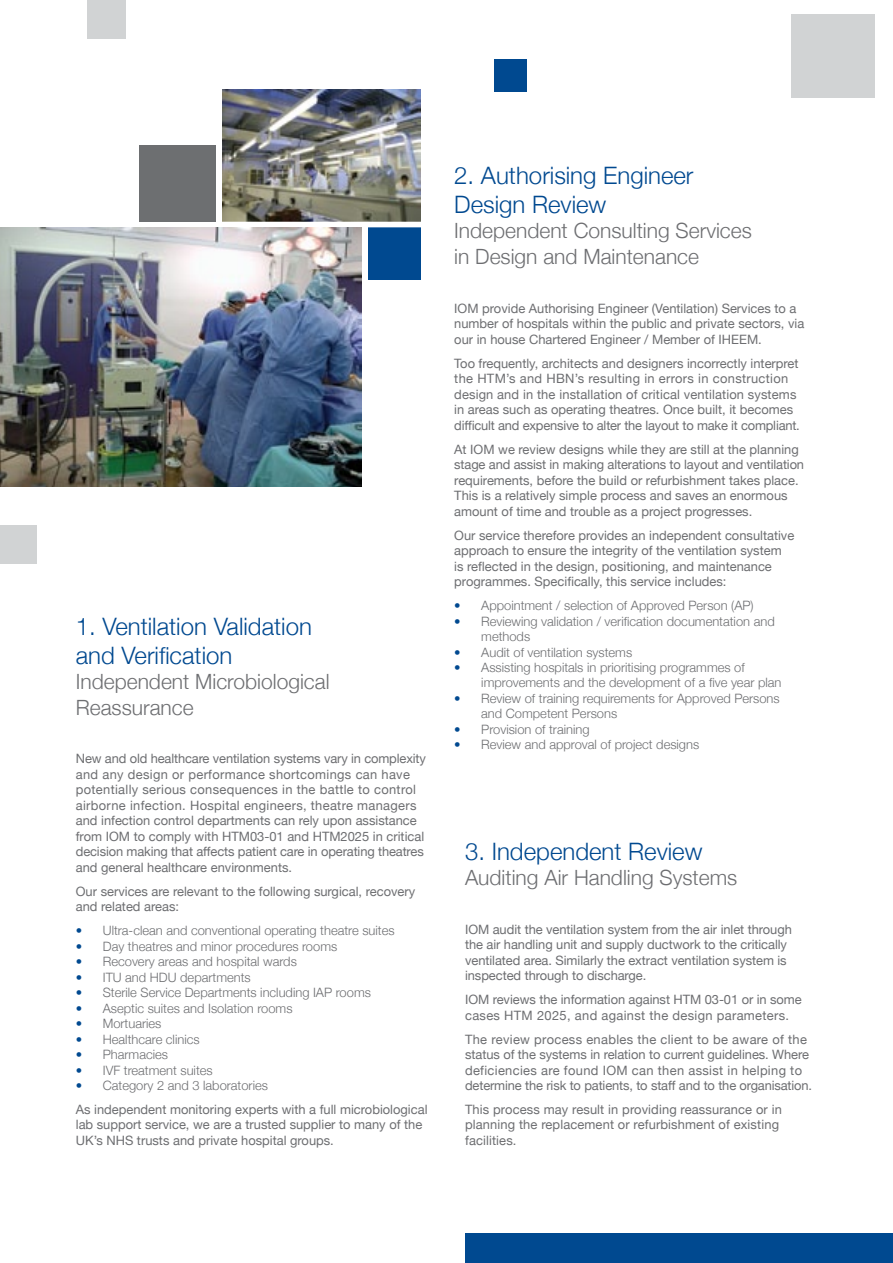
<style>
.page{position:relative;width:893px;height:1263px;background:#fff}
.page>*{position:absolute;margin:0;border:0;box-sizing:border-box;transform-origin:0 0}
.t1{font:300 24px/28.8px "Helvetica Neue";color:#004990}
.t2{font:300 21px/25.2px "Helvetica Neue";color:#6d6e71}
.t3{font:12.9px/15.5px "Helvetica Neue";color:#6d6e71}
.t4{font:300 12.9px/15.5px "Helvetica Neue";color:#6d6e71}
.s1{color:#004990}
.s2{font-weight:300;color:#004990}
.s3{font-weight:300}
</style>
<div class="page">
<img style="left:222px;top:89px;width:199px;height:133px">
<div style="left:465px;top:1233px;width:428px;height:30px;background:#004990"></div>
<div style="left:792px;top:15px;width:83px;height:83px;background:#d1d3d4"></div>
<div style="left:494px;top:59px;width:33px;height:33px;background:#004990"></div>
<div style="left:368px;top:227px;width:53px;height:53px;background:#004990"></div>
<div style="left:0;top:525px;width:36px;height:38px;background:#d1d3d4"></div>
<div style="left:87px;top:0;width:39px;height:39px;background:#d1d3d4"></div>
<div style="left:140px;top:145px;width:76px;height:77px;background:#6d6f71"></div>
<img style="left:0;top:227px;width:362px;height:260px">
<h1 class="t1" style="left:76px;top:611px;width:238px">1. Ventilation Validation and Verification</h1>
<h2 class="t2" style="left:76px;top:668px;width:255px">Independent Microbiological<br>Reassurance</h2>
<p class="t3" style="left:76px;top:752px;width:352px">New and old healthcare ventilation systems vary in complexity and any design or performance shortcomings can have potentially serious consequences in the battle to control airborne infection. Hospital engineers, theatre managers and infection control departments can rely upon assistance from IOM to comply with HTM03-01 and HTM2025 in critical decision making that affects patient care in operating theatres and general healthcare environments.</p>
<p class="t3" style="left:76px;top:884px;width:341px">Our services are relevant to the following surgical, recovery and related areas:</p>
<p class="t4" style="left:76px;top:922px;width:320px"><span class="s1">•</span> Ultra-clean and conventional operating theatre suites</p>
<p class="t4" style="left:76px;top:937px;width:263px"><span class="s1">•</span> Day theatres and minor procedures rooms</p>
<p class="t4" style="left:76px;top:953px;width:223px"><span class="s1">•</span> Recovery areas and hospital wards</p>
<p class="t4" style="left:76px;top:968px;width:176px"><span class="s1">•</span> ITU and HDU departments</p>
<p class="t4" style="left:76px;top:984px;width:297px"><span class="s1">•</span> Sterile Service Departments including IAP rooms</p>
<p class="t4" style="left:76px;top:999px;width:218px"><span class="s1">•</span> Aseptic suites and Isolation rooms</p>
<p class="t4" style="left:76px;top:1015px;width:87px"><span class="s1">•</span> Mortuaries</p>
<p class="t4" style="left:76px;top:1030px;width:125px"><span class="s1">•</span> Healthcare clinics</p>
<p class="t4" style="left:76px;top:1046px;width:94px"><span class="s1">•</span> Pharmacies</p>
<p class="t4" style="left:76px;top:1061px;width:138px"><span class="s1">•</span> IVF treatment suites</p>
<p class="t3" style="left:76px;top:1074px;width:353px;line-height:24px"><span class="s2">•</span> <span class="s3">Category 2 and 3 laboratories<br></span>As independent monitoring experts with a full microbiological</p>
<p class="t3" style="left:76px;top:1118px;width:348px">lab support service, we are a trusted supplier to many of the<br>UK’s NHS trusts and private hospital groups.</p>
<h1 class="t1" style="left:454px;top:160px;width:241px">2. Authorising Engineer<br>Design Review</h1>
<h2 class="t2" style="left:454px;top:217px;width:299px">Independent Consulting Services in Design and Maintenance</h2>
<p class="t3" style="left:454px;top:301px;width:352px">IOM provide Authorising Engineer (Ventilation) Services to a number of hospitals within the public and private sectors, via our in house Chartered Engineer / Member of IHEEM.</p>
<p class="t3" style="left:454px;top:356px;width:347px">Too frequently, architects and designers incorrectly interpret the HTM’s and HBN’s resulting in errors in construction design and in the installation of critical ventilation systems in areas such as operating theatres. Once built, it becomes difficult and expensive to alter the layout to make it compliant.</p>
<p class="t3" style="left:454px;top:442px;width:351px">At IOM we review designs while they are still at the planning stage and assist in making alterations to layout and ventilation requirements, before the build or refurbishment takes place.<br>This is a relatively simple process and saves an enormous amount of time and trouble as a project progresses.</p>
<p class="t3" style="left:454px;top:528px;width:342px">Our service therefore provides an independent consultative approach to ensure the integrity of the ventilation system<br>is reflected in the design, positioning, and maintenance programmes. Specifically, this service includes:</p>
<p class="t4" style="left:454px;top:597px;width:301px"><span class="s1">•</span> Appointment / selection of Approved Person (AP)</p>
<p class="t4" style="left:481px;top:612px;width:295px;text-indent:-27px"><span class="s1">•</span> Reviewing validation / verification documentation and methods</p>
<p class="t4" style="left:454px;top:643px;width:179px"><span class="s1">•</span> Audit of ventilation systems</p>
<p class="t4" style="left:481px;top:659px;width:302px;text-indent:-27px"><span class="s1">•</span> Assisting hospitals in prioritising programmes of improvements and the development of a five year plan</p>
<p class="t4" style="left:481px;top:690px;width:300px;text-indent:-27px"><span class="s1">•</span> Review of training requirements for Approved Persons and Competent Persons</p>
<p class="t4" style="left:454px;top:721px;width:137px"><span class="s1">•</span> Provision of training</p>
<p class="t4" style="left:454px;top:736px;width:246px"><span class="s1">•</span> Review and approval of project designs</p>
<h1 class="t1" style="left:465px;top:835px;width:239px">3. Independent Review</h1>
<h2 class="t2" style="left:465px;top:863px;width:274px">Auditing Air Handling Systems</h2>
<p class="t3" style="left:465px;top:922px;width:328px">IOM audit the ventilation system from the air inlet through the air handling unit and supply ductwork to the critically ventilated area. Similarly the extract ventilation system is inspected through to discharge.</p>
<p class="t3" style="left:465px;top:992px;width:338px">IOM reviews the information against HTM 03-01 or in some cases HTM 2025, and against the design parameters.</p>
<p class="t3" style="left:465px;top:1032px;width:349px">The review process enables the client to be aware of the status of the systems in relation to current guidelines. Where deficiencies are found IOM can then assist in helping to determine the risk to patients, to staff and to the organisation.</p>
<p class="t3" style="left:465px;top:1102px;width:318px">This process may result in providing reassurance or in planning the replacement or refurbishment of existing facilities.</p>
</div>
